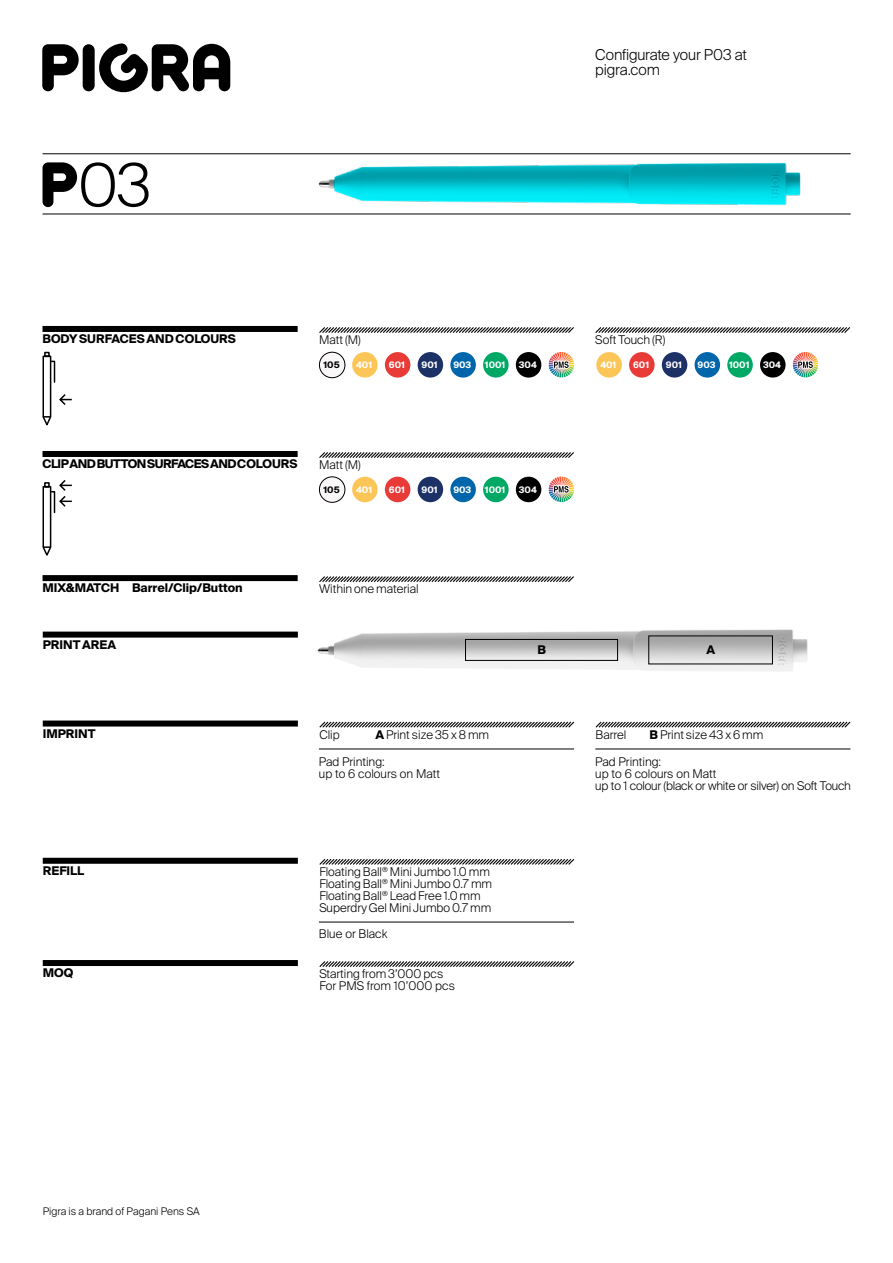
<style>
.page{position:relative;width:893px;height:1263px;background:#fff}
.page>*{position:absolute;margin:0;border:0;box-sizing:border-box;transform-origin:0 0}
.t1{font:300 64.95px "Suisse BP Intl";color:#000}
.t2{font:300 15px/15px "Suisse Intl";letter-spacing:-.01em;color:#000}
.t3{font:300 12px/12px "Suisse Intl";color:#000}
.t4{font:700 12px "Suisse Intl";color:#000}
.t5{font:300 12px/12px "Suisse Intl";letter-spacing:-.02em;color:#000}
.t6{font:700 12px "Suisse Intl";letter-spacing:-.04em;color:#000}
.t7{font:300 10.5px "Suisse Intl";letter-spacing:.005em;color:#000}
.t8{font:700 9px "Suisse Intl";color:#fff}
.t9{font:700 9px "Suisse Intl";color:#000}
.s1{font-weight:700}
</style>
<div class="page">
<img style="left:317px;top:629px;width:491px;height:42px">
<div style="left:83px;top:44px;width:12px;height:47px;background:#000;border-radius:6px"></div>
<svg style="left:42px;top:44px;width:37px;height:47px"></svg>
<svg style="left:99px;top:43px;width:131px;height:49px"></svg>
<div style="left:43px;top:326px;width:255px;height:6px;background:#000"></div>
<svg style="left:319px;top:327px;width:255px;height:6px;background:#8c8c8c"></svg>
<svg style="left:42px;top:351px;width:30px;height:75px"></svg>
<div style="left:43px;top:451px;width:255px;height:6px;background:#000"></div>
<svg style="left:319px;top:452px;width:255px;height:6px;background:#8c8c8c"></svg>
<svg style="left:595px;top:327px;width:256px;height:6px;background:#8d8d8d"></svg>
<div style="left:352px;top:352px;width:26px;height:26px;background:#fcc557;border-radius:50%"></div>
<div style="left:385px;top:352px;width:25px;height:26px;background:#e83b38;border-radius:50%"></div>
<div style="left:450px;top:352px;width:26px;height:26px;background:#0066ab;border-radius:50%"></div>
<div style="left:483px;top:352px;width:26px;height:26px;background:#00a865;border-radius:50%"></div>
<div style="left:319px;top:352px;width:26px;height:26px;background:#f9f7f7;border-radius:50%"></div>
<div style="left:319px;top:352px;width:26px;height:26px;border:1px solid #000;border-radius:50%"></div>
<div style="left:418px;top:352px;width:25px;height:26px;background:#1c3267;border-radius:50%"></div>
<div style="left:516px;top:352px;width:25px;height:26px;background:#000;border-radius:50%"></div>
<img style="left:549px;top:352px;width:25px;height:25px">
<svg style="left:554px;top:361px;width:15px;height:7px"></svg>
<div style="left:352px;top:477px;width:26px;height:25px;background:#fcc557;border-radius:50%"></div>
<div style="left:385px;top:477px;width:25px;height:25px;background:#e83b38;border-radius:50%"></div>
<div style="left:450px;top:477px;width:26px;height:25px;background:#0066ab;border-radius:50%"></div>
<div style="left:483px;top:477px;width:26px;height:25px;background:#00a865;border-radius:50%"></div>
<div style="left:319px;top:477px;width:26px;height:25px;background:#f9f7f7;border-radius:50%"></div>
<div style="left:319px;top:477px;width:26px;height:25px;border:1px solid #000;border-radius:50%"></div>
<div style="left:418px;top:477px;width:25px;height:25px;background:#1c3267;border-radius:50%"></div>
<div style="left:516px;top:477px;width:25px;height:25px;background:#000;border-radius:50%"></div>
<img style="left:549px;top:477px;width:25px;height:25px">
<svg style="left:554px;top:486px;width:15px;height:7px"></svg>
<svg style="left:42px;top:480px;width:30px;height:76px"></svg>
<div style="left:43px;top:575px;width:255px;height:6px;background:#000"></div>
<svg style="left:319px;top:576px;width:255px;height:6px;background:#8d8d8d"></svg>
<hr style="left:319px;top:749px;width:255px;height:1px;background:#000">
<div style="left:43px;top:720px;width:255px;height:6px;background:#000"></div>
<div style="left:43px;top:632px;width:255px;height:6px;background:#000"></div>
<svg style="left:319px;top:721px;width:256px;height:7px"></svg>
<svg style="left:595px;top:721px;width:256px;height:7px"></svg>
<hr style="left:595px;top:749px;width:255px;height:1px;background:#000">
<hr style="left:319px;top:922px;width:255px;height:1px;background:#000">
<div style="left:43px;top:858px;width:255px;height:6px;background:#000"></div>
<svg style="left:319px;top:859px;width:256px;height:6px;background:#8d8d8d"></svg>
<div style="left:43px;top:960px;width:255px;height:6px;background:#000"></div>
<svg style="left:319px;top:961px;width:256px;height:6px;background:#8d8d8d"></svg>
<div style="left:596px;top:352px;width:26px;height:26px;background:#fcc557;border-radius:50%"></div>
<div style="left:629px;top:352px;width:26px;height:26px;background:#e83b38;border-radius:50%"></div>
<div style="left:695px;top:352px;width:25px;height:26px;background:#0066ab;border-radius:50%"></div>
<div style="left:727px;top:352px;width:26px;height:26px;background:#00a865;border-radius:50%"></div>
<div style="left:662px;top:352px;width:25px;height:26px;background:#1c3267;border-radius:50%"></div>
<div style="left:760px;top:352px;width:25px;height:26px;background:#000;border-radius:50%"></div>
<img style="left:793px;top:352px;width:25px;height:25px">
<svg style="left:798px;top:361px;width:15px;height:7px"></svg>
<hr style="left:43px;top:154px;width:808px;height:1px;background:#000">
<hr style="left:43px;top:214px;width:808px;height:1px;background:#000">
<svg style="left:43px;top:162px;width:34px;height:45px"></svg>
<img style="left:312px;top:153px;width:531px;height:61px">
<svg style="left:465px;top:635px;width:308px;height:29px;background:#b8b8b8"></svg>
<h1 class="t1" style="left:78px;top:146px;width:75px">03</h1>
<p class="t4" style="left:43px;top:332px;width:195px">BODY SURFACES AND COLOURS</p>
<p class="t3" style="left:319px;top:334px;width:43px">Matt (M)</p>
<p class="t9" style="left:323px;top:360px;width:18px">105</p>
<p class="t8" style="left:356px;top:360px;width:17px">401</p>
<p class="t8" style="left:389px;top:360px;width:18px">601</p>
<p class="t8" style="left:422px;top:360px;width:18px">901</p>
<p class="t8" style="left:453px;top:360px;width:20px">903</p>
<p class="t8" style="left:485px;top:360px;width:22px">1001</p>
<p class="t8" style="left:519px;top:360px;width:19px">304</p>
<p class="t6" style="left:43px;top:457px;width:257px">CLIP AND BUTTON SURFACES AND COLOURS</p>
<p class="t3" style="left:319px;top:459px;width:43px">Matt (M)</p>
<p class="t9" style="left:323px;top:485px;width:18px">105</p>
<p class="t8" style="left:356px;top:485px;width:17px">401</p>
<p class="t8" style="left:389px;top:485px;width:18px">601</p>
<p class="t8" style="left:422px;top:484px;width:18px">901</p>
<p class="t8" style="left:453px;top:485px;width:20px">903</p>
<p class="t8" style="left:485px;top:485px;width:22px">1001</p>
<p class="t8" style="left:519px;top:484px;width:19px">304</p>
<p class="t4" style="left:43px;top:581px;width:202px">MIX&amp;MATCH Barrel/Clip/Button</p>
<p class="t3" style="left:319px;top:583px;width:101px">Within one material</p>
<p class="t2" style="left:595px;top:47px;width:153px">Configurate your P03 at pigra.com</p>
<p class="t3" style="left:595px;top:334px;width:72px">Soft Touch (R)</p>
<p class="t8" style="left:600px;top:360px;width:17px">401</p>
<p class="t8" style="left:633px;top:360px;width:18px">601</p>
<p class="t8" style="left:666px;top:360px;width:18px">901</p>
<p class="t8" style="left:697px;top:360px;width:20px">903</p>
<p class="t8" style="left:729px;top:360px;width:22px">1001</p>
<p class="t8" style="left:763px;top:360px;width:19px">304</p>
<p class="t4" style="left:43px;top:638px;width:75px">PRINT AREA</p>
<p class="t4" style="left:43px;top:727px;width:54px">IMPRINT</p>
<p class="t4" style="left:537px;top:643px;width:10px">B</p>
<p class="t4" style="left:707px;top:643px;width:10px">A</p>
<p class="t3" style="left:319px;top:729px;width:22px">Clip</p>
<p class="t3" style="left:375px;top:729px;width:115px"><span class="s1">A</span> Print size 35 x 8 mm</p>
<p class="t3" style="left:595px;top:729px;width:32px">Barrel</p>
<p class="t3" style="left:649px;top:729px;width:115px"><span class="s1">B</span> Print size 43 x 6 mm</p>
<p class="t3" style="left:319px;top:756px;width:123px">Pad Printing:<br>up to 6 colours on Matt</p>
<p class="t5" style="left:595px;top:756px;width:257px">Pad Printing:<br>up to 6 colours on Matt<br>up to 1 colour (black or white or silver) on Soft Touch</p>
<p class="t4" style="left:43px;top:864px;width:43px">REFILL</p>
<p class="t3" style="left:319px;top:866px;width:174px">Floating Ball<sup>®</sup> Mini Jumbo 1.0 mm<br>Floating Ball<sup>®</sup> Mini Jumbo 0.7 mm<br>Floating Ball<sup>®</sup> Lead Free 1.0 mm<br>Superdry Gel Mini Jumbo 0.7 mm</p>
<p class="t3" style="left:319px;top:928px;width:70px">Blue or Black</p>
<p class="t4" style="left:43px;top:966px;width:32px">MOQ</p>
<p class="t3" style="left:319px;top:968px;width:137px">Starting from 3’000 pcs<br>For PMS from 10’000 pcs</p>
<p class="t7" style="left:43px;top:1205px;width:159px">Pigra is a brand of Pagani Pens SA</p>
</div>
